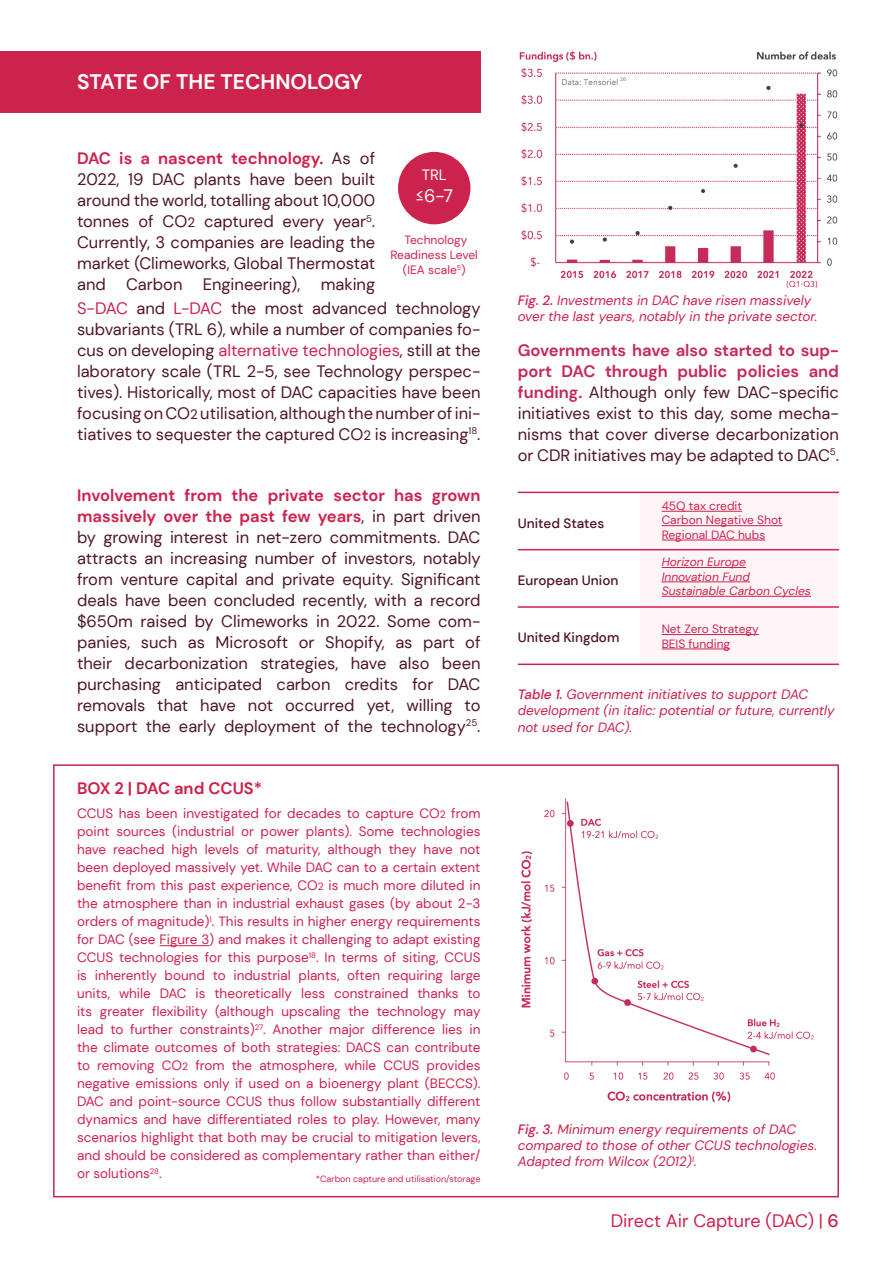
<style>
.page{position:relative;width:893px;height:1263px;background:#fff}
.page>*{position:absolute;margin:0;border:0;box-sizing:border-box;transform-origin:0 0}
.t1{font:700 21px "DM Sans";color:#fff}
.t2{font:18px "DM Sans";color:#cc234d}
.t3{font:18px "DM Sans";color:#fff}
.Paragraphe{font:16.5px/21px "DM Sans";color:#4f1626;text-align:justify}
.Paragraphe-2{font:700 16.5px "DM Sans";color:#cc234d}
.t4{font:15px "DM Sans";color:#fff}
.Paragraphe-3{font:13.5px/18px "DM Sans";color:#cc234d;text-align:justify}
.Paragraphe-4{font:italic 13.5px/16.2px "DM Sans";color:#cc234d}
.Paragraphe-5{font:500 13.5px "DM Sans";color:#4f1626}
.Paragraphe-6{font:12px/15px "DM Sans";color:#cc234d;text-align:center}
.Paragraphe-7{font:italic 12px "DM Sans";color:#cc234d}
.Paragraphe-8{font:9px "DM Sans";color:#cc234d}
.Paragraphe-9{font:5.25px "DM Sans";color:#808080}
.s1{font-weight:400;color:#4f1626}
.s2{font-size:13.5px}
.s3{color:#cc234d}
.s4{font-weight:700;color:#cc234d}
.s5{font-size:10.5px}
.s6{font-weight:500}
.s7{font-weight:700;color:#c42b57}
</style>
<div class="page">
<div style="left:640px;top:493px;width:198px;height:171px;background:#fff5f8"></div>
<div style="left:0;top:51px;width:480px;height:61px;background:#cc234d"></div>
<div style="left:53px;top:764px;width:786px;height:433px;border:2px solid #cc234d"></div>
<hr style="left:160px;top:945px;width:49px;height:1px;background:#cc234d">
<img style="left:521px;top:798px;width:293px;height:305px">
<hr style="left:662px;top:511px;width:80px;height:1px;background:#cc234d">
<hr style="left:662px;top:525px;width:121px;height:1px;background:#cc234d">
<hr style="left:662px;top:540px;width:103px;height:1px;background:#cc234d">
<hr style="left:662px;top:567px;width:84px;height:1px;background:#cc234d">
<hr style="left:662px;top:582px;width:88px;height:1px;background:#cc234d">
<hr style="left:662px;top:596px;width:149px;height:1px;background:#cc234d">
<hr style="left:662px;top:634px;width:97px;height:1px;background:#cc234d">
<hr style="left:662px;top:649px;width:68px;height:1px;background:#cc234d">
<div style="left:398px;top:152px;width:72px;height:72px;background:#cc234d;border-radius:50%"></div>
<img style="left:519px;top:51px;width:319px;height:237px">
<hr style="left:518px;top:492px;width:321px;height:1px;background:#cc234d">
<hr style="left:518px;top:549px;width:321px;height:1px;background:#cc234d">
<hr style="left:518px;top:606px;width:321px;height:2px;background:#cc234d">
<hr style="left:518px;top:663px;width:321px;height:2px;background:#cc234d">
<p class="t1" style="left:77px;top:68px;width:287px">STATE OF THE TECHNOLOGY</p>
<p class="Paragraphe-2" style="left:77px;top:148px;width:300px">DAC is a nascent technology. <span class="s1">As of</span></p>
<p class="Paragraphe" style="left:77px;top:169px;width:300px">2022, 19 DAC plants have been built</p>
<p class="Paragraphe" style="left:77px;top:190px;width:300px">around the world, totalling about 10,000</p>
<p class="Paragraphe" style="left:77px;top:211px;width:300px">tonnes of CO<span class="s2">2</span> captured every year<sup>5</sup>.</p>
<p class="Paragraphe" style="left:77px;top:232px;width:300px">Currently, 3 companies are leading the market (Climeworks, Global Thermostat and Carbon Engineering), making</p>
<p class="t4" style="left:422px;top:166px;width:27px">TRL</p>
<p class="t3" style="left:415px;top:185px;width:39px">≤6-7</p>
<p class="Paragraphe-6" style="left:391px;top:232px;width:89px">Technology<br>Readiness Level (IEA scale<sup>5</sup>)</p>
<p class="Paragraphe" style="left:77px;top:298px;width:405px"><span class="s3">S-DAC</span> and <span class="s3">L-DAC</span> the most advanced technology subvariants (TRL 6), while a number of companies fo&shy;cus on developing <span class="s3">alternative technologies</span>, still at the laboratory scale (TRL 2-5, see Technology perspec&shy;tives). Historically, most of DAC capacities have been focusing on CO<span class="s2">2</span> utilisation, although the number of ini&shy;tiatives to sequester the captured CO<span class="s2">2</span> is increasing<sup>18</sup>.</p>
<p class="Paragraphe" style="left:77px;top:484px;width:405px"><span class="s4">Involvement from the private sector has grown massively over the past few years</span>, in part driven by growing interest in net-zero commitments. DAC attracts an increasing number of investors, notably from venture capital and private equity. Significant deals have been concluded recently, with a record $650m raised by Climeworks in 2022. Some com&shy;panies, such as Microsoft or Shopify, as part of their decarbonization strategies, have also been purchasing anticipated carbon credits for DAC removals that have not occurred yet, willing to support the early deployment of the technology<sup>25</sup>.</p>
<p class="Paragraphe-2" style="left:77px;top:777px;width:187px">BOX 2 | DAC and CCUS*</p>
<p class="Paragraphe-3" style="left:77px;top:804px;width:405px">CCUS has been investigated for decades to capture CO<span class="s5">2</span> from point sources (industrial or power plants). Some technologies have reached high levels of maturity, although they have not been deployed massively yet. While DAC can to a certain extent benefit from this past experience, CO<span class="s5">2</span> is much more diluted in the atmosphere than in industrial exhaust gases (by about 2-3 orders of magnitude)<sup>1</sup>. This results in higher energy requirements for DAC (see Figure 3) and makes it challenging to adapt existing CCUS technologies for this purpose<sup>18</sup>. In terms of siting, CCUS is inherently bound to industrial plants, often requiring large units, while DAC is theoretically less constrained thanks to its greater flexibility (although upscaling the technology may lead to further constraints)<sup>27</sup>. Another major difference lies in the climate outcomes of both strategies: DACS can contribute to removing CO<span class="s5">2</span> from the atmosphere, while CCUS provides negative emissions only if used on a bioenergy plant (BECCS).<br>DAC and point-source CCUS thus follow substantially different dynamics and have differentiated roles to play. However, many scenarios highlight that both may be crucial to mitigation levers, and should be considered as complementary rather than either/ or solutions<sup>28</sup>.</p>
<p class="Paragraphe-8" style="left:316px;top:1173px;width:166px">*Carbon capture and utilisation/storage</p>
<p class="Paragraphe-9" style="left:620px;top:76px;width:8px">26</p>
<p class="Paragraphe-4" style="left:518px;top:292px;width:301px"><span class="s6">Fig. 2.</span> Investments in DAC have risen massively over the last years, notably in the private sector.</p>
<p class="Paragraphe" style="left:518px;top:340px;width:323px"><span class="s7">Governments have also started to sup&shy;port DAC through public policies and funding.</span> Although only few DAC-specific initiatives exist to this day, some mecha&shy;nisms that cover diverse decarbonization or CDR initiatives may be adapted to DAC<sup>5</sup>.</p>
<p class="Paragraphe-5" style="left:518px;top:515px;width:88px">United States</p>
<p class="Paragraphe-5" style="left:518px;top:572px;width:102px">European Union</p>
<p class="Paragraphe-5" style="left:518px;top:629px;width:103px">United Kingdom</p>
<p class="Paragraphe-6" style="left:662px;top:498px;width:82px">45Q tax credit</p>
<p class="Paragraphe-6" style="left:662px;top:513px;width:122px">Carbon Negative Shot</p>
<p class="Paragraphe-6" style="left:662px;top:527px;width:105px">Regional DAC hubs</p>
<p class="Paragraphe-7" style="left:662px;top:555px;width:86px">Horizon Europe</p>
<p class="Paragraphe-7" style="left:662px;top:569px;width:90px">Innovation Fund</p>
<p class="Paragraphe-7" style="left:662px;top:583px;width:151px">Sustainable Carbon Cycles</p>
<p class="Paragraphe-6" style="left:662px;top:622px;width:99px">Net Zero Strategy</p>
<p class="Paragraphe-6" style="left:662px;top:636px;width:70px">BEIS funding</p>
<p class="Paragraphe-4" style="left:518px;top:686px;width:318px"><span class="s6">Table 1.</span> Government initiatives to support DAC development (in italic: potential or future, currently not used for DAC).</p>
<p class="Paragraphe-4" style="left:518px;top:1121px;width:301px"><span class="s6">Fig. 3.</span> Minimum energy requirements of DAC compared to those of other CCUS technologies.<br>Adapted from Wilcox (2012)<sup>1</sup>.</p>
<p class="t2" style="left:611px;top:1209px;width:230px">Direct Air Capture (DAC) | <span class="s6">6</span></p>
</div>
